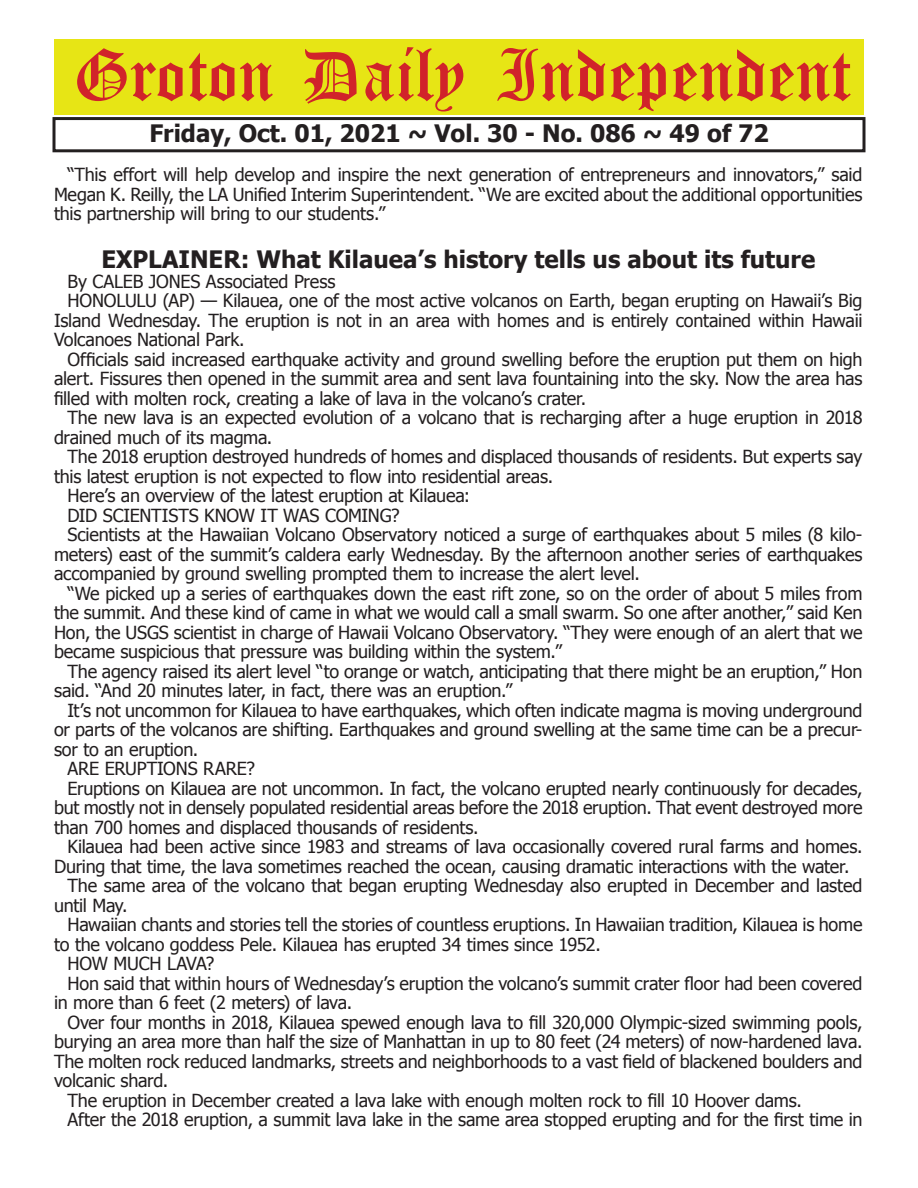
<style>
.page{position:relative;width:918px;height:1188px;background:#fff}
.page>*{position:absolute;margin:0;border:0;box-sizing:border-box;transform-origin:0 0}
.t1{font:54px "Old English Five";color:#d1232a}
.t2{font:700 24px "Tahoma";color:#231f20}
.t3{font:18px/19.5px "Tahoma";letter-spacing:-.015em;color:#231f20;text-align:justify}
</style>
<div class="page">
<div style="left:52px;top:117px;width:814px;height:35px;border:3px solid #231f20"></div>
<div style="left:54px;top:40px;width:810px;height:75px;background:#e7e515"></div>
<h1 class="t1" style="left:73px;top:50px;width:779px">Groton Daily Independent</h1>
<h2 class="t2" style="left:149px;top:116px;width:621px">Friday, Oct. 01, 2021 ~ Vol. 30 - No. 086 ~ 49 of 72</h2>
<p class="t3" style="left:54px;top:164px;width:810px;text-indent:14px">“This effort will help develop and inspire the next generation of entrepreneurs and innovators,” said Megan K. Reilly, the LA Unified Interim Superintendent. “We are excited about the additional opportunities this partnership will bring to our students.”</p>
<h2 class="t2" style="left:101px;top:243px;width:715px">EXPLAINER: What Kilauea’s history tells us about its future</h2>
<p class="t3" style="left:68px;top:271px;width:269px">By CALEB JONES Associated Press</p>
<p class="t3" style="left:68px;top:290px;width:796px">HONOLULU (AP) — Kilauea, one of the most active volcanos on Earth, began erupting on Hawaii’s Big</p>
<p class="t3" style="left:54px;top:310px;width:810px">Island Wednesday. The eruption is not in an area with homes and is entirely contained within Hawaii</p>
<p class="t3" style="left:54px;top:329px;width:192px">Volcanoes National Park.</p>
<p class="t3" style="left:68px;top:349px;width:797px">Officials said increased earthquake activity and ground swelling before the eruption put them on high</p>
<p class="t3" style="left:54px;top:368px;width:810px">alert. Fissures then opened in the summit area and sent lava fountaining into the sky. Now the area has</p>
<p class="t3" style="left:54px;top:388px;width:534px">filled with molten rock, creating a lake of lava in the volcano’s crater.</p>
<p class="t3" style="left:68px;top:407px;width:797px">The new lava is an expected evolution of a volcano that is recharging after a huge eruption in 2018</p>
<p class="t3" style="left:54px;top:427px;width:220px">drained much of its magma.</p>
<p class="t3" style="left:68px;top:446px;width:796px">The 2018 eruption destroyed hundreds of homes and displaced thousands of residents. But experts say</p>
<p class="t3" style="left:54px;top:466px;width:501px">this latest eruption is not expected to flow into residential areas.</p>
<p class="t3" style="left:68px;top:485px;width:404px">Here’s an overview of the latest eruption at Kilauea:</p>
<p class="t3" style="left:68px;top:505px;width:334px">DID SCIENTISTS KNOW IT WAS COMING?</p>
<p class="t3" style="left:68px;top:524px;width:796px">Scientists at the Hawaiian Volcano Observatory noticed a surge of earthquakes about 5 miles (8 kilo-</p>
<p class="t3" style="left:54px;top:544px;width:810px">meters) east of the summit’s caldera early Wednesday. By the afternoon another series of earthquakes</p>
<p class="t3" style="left:54px;top:563px;width:587px">accompanied by ground swelling prompted them to increase the alert level.</p>
<p class="t3" style="left:68px;top:583px;width:796px">“We picked up a series of earthquakes down the east rift zone, so on the order of about 5 miles from</p>
<p class="t3" style="left:54px;top:602px;width:810px">the summit. And these kind of came in what we would call a small swarm. So one after another,” said Ken</p>
<p class="t3" style="left:54px;top:622px;width:810px">Hon, the USGS scientist in charge of Hawaii Volcano Observatory. “They were enough of an alert that we</p>
<p class="t3" style="left:54px;top:641px;width:509px">became suspicious that pressure was building within the system.”</p>
<p class="t3" style="left:68px;top:661px;width:796px">The agency raised its alert level “to orange or watch, anticipating that there might be an eruption,” Hon</p>
<p class="t3" style="left:54px;top:680px;width:460px">said. “And 20 minutes later, in fact, there was an eruption.”</p>
<p class="t3" style="left:68px;top:700px;width:797px">It’s not uncommon for Kilauea to have earthquakes, which often indicate magma is moving underground</p>
<p class="t3" style="left:54px;top:719px;width:810px">or parts of the volcanos are shifting. Earthquakes and ground swelling at the same time can be a precur-</p>
<p class="t3" style="left:54px;top:739px;width:146px">sor to an eruption.</p>
<p class="t3" style="left:68px;top:758px;width:189px">ARE ERUPTIONS RARE?</p>
<p class="t3" style="left:68px;top:778px;width:797px">Eruptions on Kilauea are not uncommon. In fact, the volcano erupted nearly continuously for decades,</p>
<p class="t3" style="left:54px;top:797px;width:810px">but mostly not in densely populated residential areas before the 2018 eruption. That event destroyed more</p>
<p class="t3" style="left:54px;top:817px;width:426px">than 700 homes and displaced thousands of residents.</p>
<p class="t3" style="left:68px;top:836px;width:797px">Kilauea had been active since 1983 and streams of lava occasionally covered rural farms and homes.</p>
<p class="t3" style="left:54px;top:856px;width:797px">During that time, the lava sometimes reached the ocean, causing dramatic interactions with the water.</p>
<p class="t3" style="left:68px;top:875px;width:796px">The same area of the volcano that began erupting Wednesday also erupted in December and lasted</p>
<p class="t3" style="left:54px;top:895px;width:75px">until May.</p>
<p class="t3" style="left:68px;top:914px;width:797px">Hawaiian chants and stories tell the stories of countless eruptions. In Hawaiian tradition, Kilauea is home</p>
<p class="t3" style="left:54px;top:934px;width:548px">to the volcano goddess Pele. Kilauea has erupted 34 times since 1952.</p>
<p class="t3" style="left:68px;top:953px;width:148px">HOW MUCH LAVA?</p>
<p class="t3" style="left:68px;top:973px;width:796px">Hon said that within hours of Wednesday’s eruption the volcano’s summit crater floor had been covered</p>
<p class="t3" style="left:54px;top:992px;width:300px">in more than 6 feet (2 meters) of lava.</p>
<p class="t3" style="left:68px;top:1012px;width:797px">Over four months in 2018, Kilauea spewed enough lava to fill 320,000 Olympic-sized swimming pools,</p>
<p class="t3" style="left:54px;top:1031px;width:810px">burying an area more than half the size of Manhattan in up to 80 feet (24 meters) of now-hardened lava.</p>
<p class="t3" style="left:54px;top:1051px;width:810px">The molten rock reduced landmarks, streets and neighborhoods to a vast field of blackened boulders and</p>
<p class="t3" style="left:54px;top:1070px;width:116px">volcanic shard.</p>
<p class="t3" style="left:68px;top:1090px;width:736px">The eruption in December created a lava lake with enough molten rock to fill 10 Hoover dams.</p>
<p class="t3" style="left:68px;top:1109px;width:797px">After the 2018 eruption, a summit lava lake in the same area stopped erupting and for the first time in</p>
</div>
